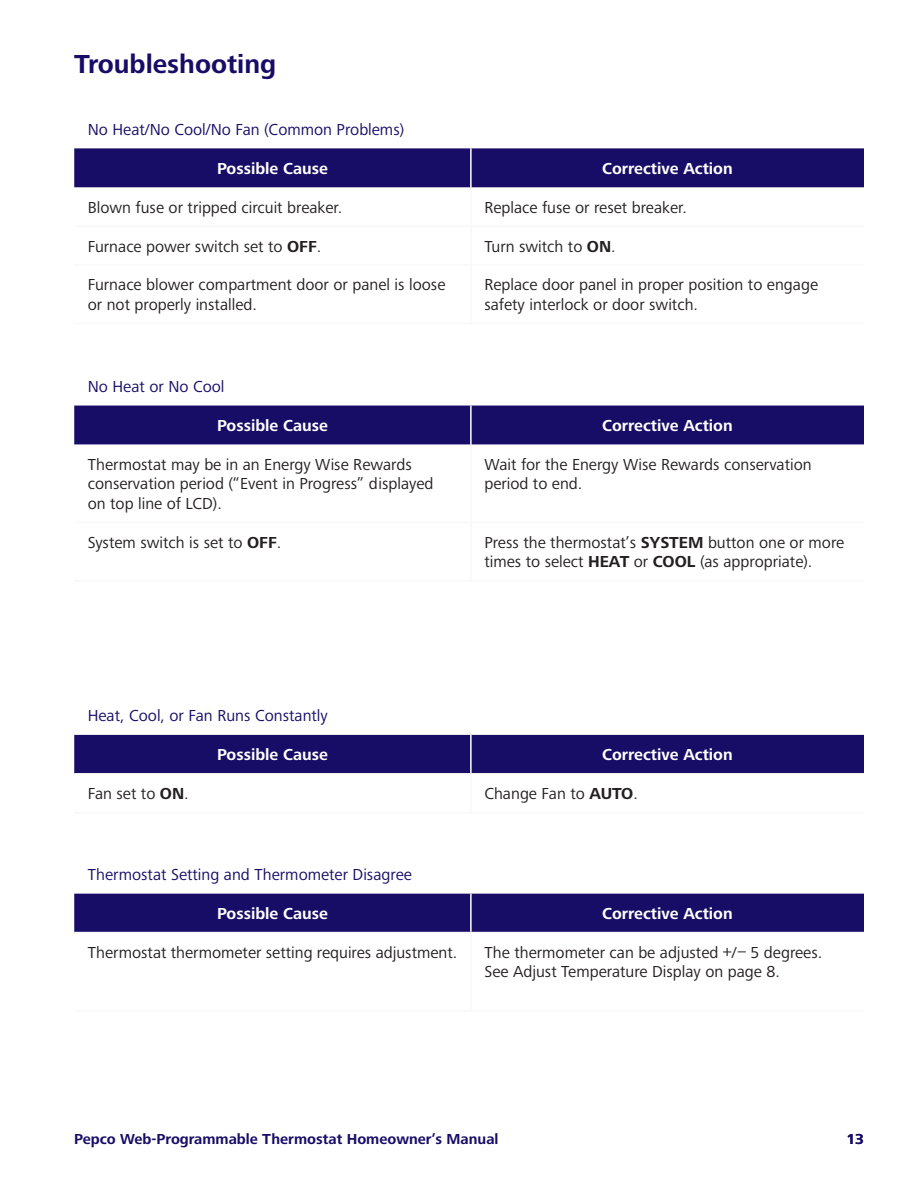
<style>
.page{position:relative;width:918px;height:1188px;background:#fff}
.page>*{position:absolute;margin:0;border:0;box-sizing:border-box;transform-origin:0 0}
.t1{font:700 27px "Frutiger Next Pro";color:#170d67}
.t2{font:16.5px/19.5px "Frutiger Next Pro";color:#231f20}
.t3{font:16.5px "Frutiger Next Pro";color:#170d67}
.t4{font:700 16.5px "Frutiger Next Pro";color:#fff}
.t5{font:700 15px "Frutiger Next Pro";color:#170d67}
.s1{font-weight:700}
</style>
<div class="page">
<div style="left:74px;top:406px;width:790px;height:38px;background:#170d67"></div>
<hr style="left:470px;top:406px;width:2px;height:38px;background:#fff">
<hr style="left:470px;top:444px;width:2px;height:78px;background:#f8f8f9">
<hr style="left:74px;top:522px;width:397px;height:1px;background:#f8f8f9">
<hr style="left:471px;top:522px;width:393px;height:1px;background:#f8f8f9">
<hr style="left:470px;top:523px;width:2px;height:57px;background:#f8f8f9">
<hr style="left:74px;top:580px;width:397px;height:1px;background:#f8f8f9">
<hr style="left:471px;top:580px;width:393px;height:1px;background:#f8f8f9">
<div style="left:74px;top:735px;width:790px;height:38px;background:#170d67"></div>
<hr style="left:470px;top:735px;width:2px;height:38px;background:#fff">
<hr style="left:74px;top:773px;width:397px;height:2px;background:#f8f8f9">
<hr style="left:471px;top:773px;width:393px;height:2px;background:#f8f8f9">
<hr style="left:470px;top:775px;width:2px;height:37px;background:#f8f8f9">
<hr style="left:74px;top:812px;width:397px;height:1px;background:#f8f8f9">
<hr style="left:471px;top:812px;width:393px;height:1px;background:#f8f8f9">
<div style="left:74px;top:148px;width:790px;height:39px;background:#170d67"></div>
<hr style="left:470px;top:148px;width:2px;height:39px;background:#fff">
<hr style="left:470px;top:187px;width:2px;height:38px;background:#f8f8f9">
<hr style="left:74px;top:225px;width:397px;height:2px;background:#f8f8f9">
<hr style="left:471px;top:225px;width:393px;height:2px;background:#f8f8f9">
<hr style="left:470px;top:227px;width:2px;height:37px;background:#f8f8f9">
<hr style="left:74px;top:264px;width:397px;height:2px;background:#f8f8f9">
<hr style="left:471px;top:264px;width:393px;height:2px;background:#f8f8f9">
<hr style="left:470px;top:266px;width:2px;height:57px;background:#f8f8f9">
<hr style="left:74px;top:323px;width:397px;height:1px;background:#f8f8f9">
<hr style="left:471px;top:323px;width:393px;height:1px;background:#f8f8f9">
<div style="left:74px;top:894px;width:790px;height:38px;background:#170d67"></div>
<hr style="left:470px;top:894px;width:2px;height:38px;background:#fff">
<hr style="left:74px;top:932px;width:397px;height:1px;background:#f8f8f9">
<hr style="left:471px;top:932px;width:393px;height:1px;background:#f8f8f9">
<hr style="left:470px;top:933px;width:2px;height:77px;background:#f8f8f9">
<hr style="left:74px;top:1010px;width:397px;height:2px;background:#f8f8f9">
<hr style="left:471px;top:1010px;width:393px;height:2px;background:#f8f8f9">
<h1 class="t1" style="left:74px;top:49px;width:204px">Troubleshooting</h1>
<p class="t3" style="left:88px;top:120px;width:318px">No Heat/No Cool/No Fan (Common Problems)</p>
<p class="t4" style="left:217px;top:159px;width:112px">Possible Cause</p>
<p class="t4" style="left:602px;top:159px;width:132px">Corrective Action</p>
<p class="t2" style="left:88px;top:197px;width:256px">Blown fuse or tripped circuit breaker.</p>
<p class="t2" style="left:484px;top:197px;width:204px">Replace fuse or reset breaker.</p>
<p class="t2" style="left:88px;top:236px;width:235px">Furnace power switch set to <span class="s1">OFF</span>.</p>
<p class="t2" style="left:484px;top:236px;width:133px">Turn switch to <span class="s1">ON</span>.</p>
<p class="t2" style="left:88px;top:275px;width:359px">Furnace blower compartment door or panel is loose or not properly installed.</p>
<p class="t2" style="left:484px;top:275px;width:335px">Replace door panel in proper position to engage safety interlock or door switch.</p>
<p class="t3" style="left:88px;top:377px;width:138px">No Heat or No Cool</p>
<p class="t4" style="left:217px;top:416px;width:112px">Possible Cause</p>
<p class="t4" style="left:602px;top:416px;width:132px">Corrective Action</p>
<p class="t2" style="left:88px;top:455px;width:347px">Thermostat may be in an Energy Wise Rewards conservation period (“Event in Progress” displayed on top line of LCD).</p>
<p class="t2" style="left:484px;top:455px;width:329px">Wait for the Energy Wise Rewards conservation period to end.</p>
<p class="t2" style="left:88px;top:532px;width:195px">System switch is set to <span class="s1">OFF</span>.</p>
<p class="t2" style="left:484px;top:532px;width:362px">Press the thermostat’s <span class="s1">SYSTEM</span> button one or more times to select <span class="s1">HEAT</span> or <span class="s1">COOL</span> (as appropriate).</p>
<p class="t3" style="left:88px;top:706px;width:242px">Heat, Cool, or Fan Runs Constantly</p>
<p class="t4" style="left:217px;top:745px;width:112px">Possible Cause</p>
<p class="t4" style="left:602px;top:745px;width:132px">Corrective Action</p>
<p class="t2" style="left:88px;top:784px;width:102px">Fan set to <span class="s1">ON</span>.</p>
<p class="t2" style="left:484px;top:784px;width:155px">Change Fan to <span class="s1">AUTO</span>.</p>
<p class="t3" style="left:88px;top:865px;width:326px">Thermostat Setting and Thermometer Disagree</p>
<p class="t4" style="left:217px;top:904px;width:112px">Possible Cause</p>
<p class="t4" style="left:602px;top:904px;width:132px">Corrective Action</p>
<p class="t2" style="left:88px;top:943px;width:371px">Thermostat thermometer setting requires adjustment.</p>
<p class="t2" style="left:484px;top:943px;width:339px">The thermometer can be adjusted +/– 5 degrees.<br>See Adjust Temperature Display on page 8.</p>
<p class="t5" style="left:74px;top:1131px;width:426px">Pepco Web-Programmable Thermostat Homeowner’s Manual</p>
<p class="t5" style="left:846px;top:1131px;width:19px">13</p>
</div>
